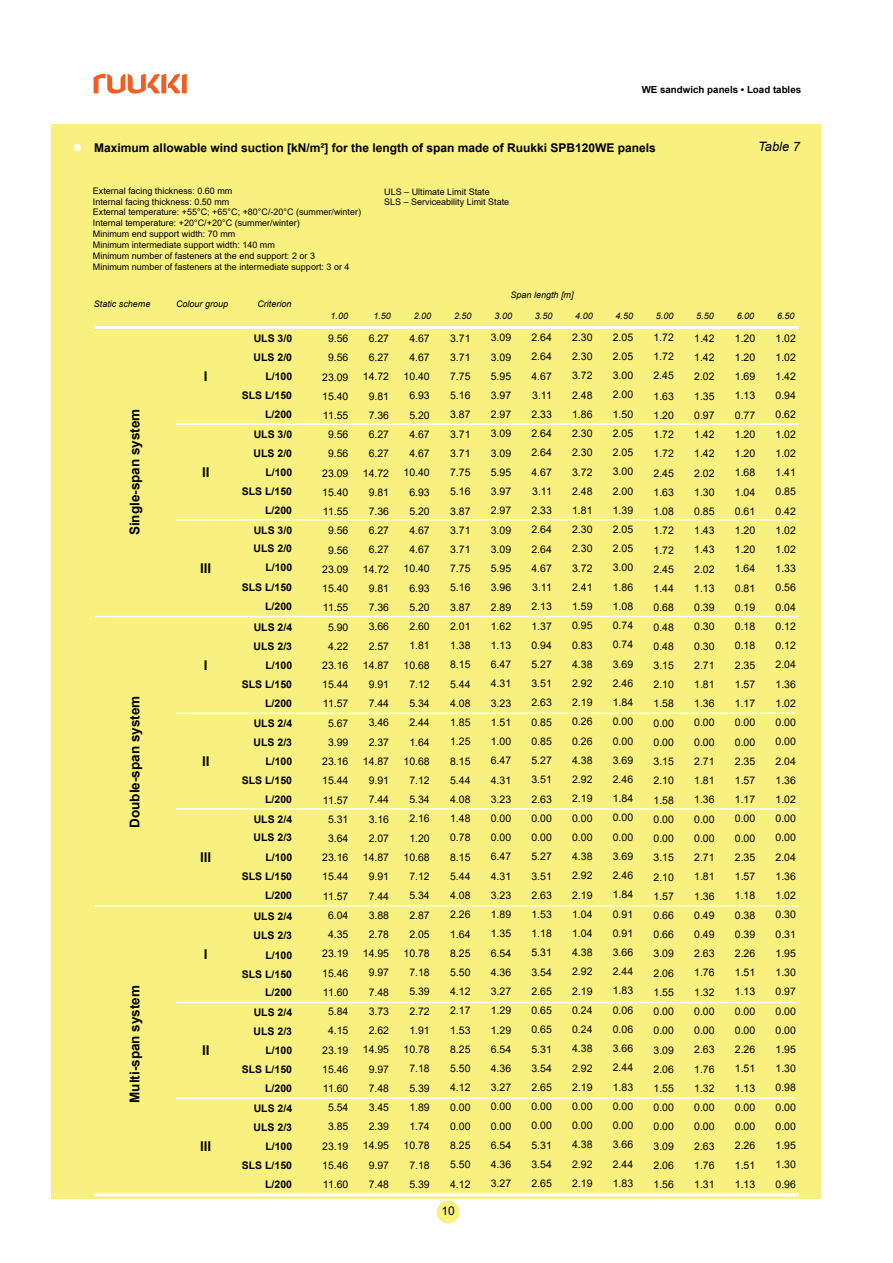
<style>
.page{position:relative;width:893px;height:1263px;background:#fff}
.page>*{position:absolute;margin:0;border:0;box-sizing:border-box;transform-origin:0 0}
.t1{font:700 13.5px "Arial";color:#000}
.t2{font:italic 12.9px "Arial";color:#000}
.t3{font:700 12px "Arial";color:#000}
.t4{font:12px "Arial";color:#000}
.t5{font:10.5px/19.2px "Arial";color:#000;text-align:justify}
.t6{font:700 10.5px/19px "Arial";color:#000;text-align:right}
.t7{font:700 9.75px "Arial";color:#000}
.t8{font:9px/10.8px "Arial";color:#000}
.t9{font:italic 9px "Arial";color:#000}
.s1{color:#fff}
</style>
<div class="page">
<div style="left:437px;top:1200px;width:23px;height:23px;background:#f8f180;border-radius:50%"></div>
<div style="left:52px;top:124px;width:769px;height:1074px;background:#f8f180"></div>
<hr style="left:94px;top:326px;width:705px;height:3px;background:#fff">
<hr style="left:176px;top:423px;width:623px;height:2px;background:#fff">
<hr style="left:176px;top:519px;width:623px;height:1px;background:#fff">
<hr style="left:94px;top:616px;width:705px;height:1px;background:#fff">
<hr style="left:176px;top:712px;width:620px;height:2px;background:#fff">
<hr style="left:176px;top:808px;width:623px;height:2px;background:#fff">
<hr style="left:94px;top:905px;width:705px;height:1px;background:#fff">
<hr style="left:94px;top:1193px;width:705px;height:3px;background:#fff">
<hr style="left:176px;top:1002px;width:620px;height:1px;background:#fff">
<hr style="left:176px;top:1097px;width:620px;height:2px;background:#fff">
<svg style="left:94px;top:74px;width:93px;height:20px"></svg>
<p class="t7" style="left:642px;top:82px;width:161px">WE sandwich panels • Load tables</p>
<p class="t3" style="left:73px;top:139px;width:584px"><span class="s1">●</span> Maximum allowable wind suction [kN/m²] for the length of span made of Ruukki SPB120WE panels</p>
<p class="t8" style="left:93px;top:185px;width:270px">External facing thickness: 0.60 mm<br>Internal facing thickness: 0.50 mm<br>External temperature: +55°C; +65°C; +80°C/-20°C (summer/winter)<br>Internal temperature: +20°C/+20°C (summer/winter)<br>Minimum end support width: 70 mm<br>Minimum intermediate support width: 140 mm<br>Minimum number of fasteners at the end support: 2 or 3<br>Minimum number of fasteners at the intermediate support: 3 or 4</p>
<p class="t9" style="left:94px;top:298px;width:58px">Static scheme</p>
<p class="t9" style="left:176px;top:298px;width:54px">Colour group</p>
<p class="t9" style="left:257px;top:298px;width:36px">Criterion</p>
<p class="t8" style="left:384px;top:186px;width:127px">ULS – Ultimate Limit State<br>SLS – Serviceability Limit State</p>
<p class="t9" style="left:510px;top:289px;width:65px">Span length [m]</p>
<p class="t2" style="left:758px;top:138px;width:43px">Table 7</p>
<p class="t1" style="left:125px;top:535px;width:128px;rotate:-90deg">Single-span system</p>
<p class="t1" style="left:125px;top:828px;width:134px;rotate:-90deg">Double-span system</p>
<p class="t1" style="left:125px;top:1103px;width:119px;rotate:-90deg">Multi-span system</p>
<p class="t1" style="left:204px;top:367px;width:5px">I</p>
<p class="t1" style="left:202px;top:463px;width:9px">II</p>
<p class="t1" style="left:200px;top:559px;width:13px">III</p>
<p class="t1" style="left:204px;top:656px;width:5px">I</p>
<p class="t1" style="left:202px;top:752px;width:9px">II</p>
<p class="t1" style="left:200px;top:848px;width:13px">III</p>
<p class="t1" style="left:204px;top:945px;width:5px">I</p>
<p class="t1" style="left:202px;top:1041px;width:9px">II</p>
<p class="t1" style="left:200px;top:1137px;width:13px">III</p>
<p class="t6" style="left:242px;top:329px;width:52px">ULS 3/0<br>ULS 2/0<br>L/100<br>SLS L/150<br>L/200</p>
<p class="t6" style="left:242px;top:425px;width:52px">ULS 3/0<br>ULS 2/0<br>L/100<br>SLS L/150<br>L/200</p>
<p class="t6" style="left:242px;top:520px;width:52px">ULS 3/0<br>ULS 2/0<br>L/100<br>SLS L/150<br>L/200</p>
<p class="t6" style="left:242px;top:618px;width:52px">ULS 2/4<br>ULS 2/3<br>L/100<br>SLS L/150<br>L/200</p>
<p class="t6" style="left:242px;top:714px;width:52px">ULS 2/4<br>ULS 2/3<br>L/100<br>SLS L/150<br>L/200</p>
<p class="t6" style="left:242px;top:810px;width:52px">ULS 2/4<br>ULS 2/3<br>L/100<br>SLS L/150<br>L/200</p>
<p class="t6" style="left:242px;top:907px;width:52px">ULS 2/4<br>ULS 2/3<br>L/100<br>SLS L/150<br>L/200</p>
<p class="t6" style="left:242px;top:1003px;width:52px">ULS 2/4<br>ULS 2/3<br>L/100<br>SLS L/150<br>L/200</p>
<p class="t6" style="left:242px;top:1099px;width:52px">ULS 2/4<br>ULS 2/3<br>L/100<br>SLS L/150<br>L/200</p>
<p class="t9" style="left:331px;top:310px;width:19px">1.00</p>
<p class="t9" style="left:373px;top:310px;width:19px">1.50</p>
<p class="t9" style="left:414px;top:310px;width:19px">2.00</p>
<p class="t9" style="left:454px;top:310px;width:19px">2.50</p>
<p class="t9" style="left:494px;top:310px;width:19px">3.00</p>
<p class="t9" style="left:535px;top:310px;width:19px">3.50</p>
<p class="t9" style="left:575px;top:310px;width:19px">4.00</p>
<p class="t9" style="left:616px;top:310px;width:19px">4.50</p>
<p class="t9" style="left:656px;top:310px;width:19px">5.00</p>
<p class="t9" style="left:696px;top:310px;width:19px">5.50</p>
<p class="t9" style="left:737px;top:310px;width:19px">6.00</p>
<p class="t9" style="left:777px;top:310px;width:19px">6.50</p>
<p class="t5" style="left:322px;top:329px;width:28px;text-align:center">9.56<br>9.56<br>23.09<br>15.40<br>11.55<br>9.56<br>9.56<br>23.09<br>15.40<br>11.55<br>9.56<br>9.56<br>23.09<br>15.40<br>11.55<br>5.90<br>4.22<br>23.16<br>15.44<br>11.57<br>5.67<br>3.99<br>23.16<br>15.44<br>11.57<br>5.31<br>3.64<br>23.16<br>15.44<br>11.57<br>6.04<br>4.35<br>23.19<br>15.46<br>11.60<br>5.84<br>4.15<br>23.19<br>15.46<br>11.60<br>5.54<br>3.85<br>23.19<br>15.46<br>11.60</p>
<p class="t5" style="left:363px;top:329px;width:28px;text-align:center">6.27<br>6.27<br>14.72<br>9.81<br>7.36<br>6.27<br>6.27<br>14.72<br>9.81<br>7.36<br>6.27<br>6.27<br>14.72<br>9.81<br>7.36<br>3.66<br>2.57<br>14.87<br>9.91<br>7.44<br>3.46<br>2.37<br>14.87<br>9.91<br>7.44<br>3.16<br>2.07<br>14.87<br>9.91<br>7.44<br>3.88<br>2.78<br>14.95<br>9.97<br>7.48<br>3.73<br>2.62<br>14.95<br>9.97<br>7.48<br>3.45<br>2.39<br>14.95<br>9.97<br>7.48</p>
<p class="t5" style="left:404px;top:328px;width:28px;text-align:center">4.67<br>4.67<br>10.40<br>6.93<br>5.20<br>4.67<br>4.67<br>10.40<br>6.93<br>5.20<br>4.67<br>4.67<br>10.40<br>6.93<br>5.20<br>2.60<br>1.81<br>10.68<br>7.12<br>5.34<br>2.44<br>1.64<br>10.68<br>7.12<br>5.34<br>2.16<br>1.20<br>10.68<br>7.12<br>5.34<br>2.87<br>2.05<br>10.78<br>7.18<br>5.39<br>2.72<br>1.91<br>10.78<br>7.18<br>5.39<br>1.89<br>1.74<br>10.78<br>7.18<br>5.39</p>
<p class="t5" style="left:450px;top:328px;width:22px">3.71<br>3.71<br>7.75<br>5.16<br>3.87<br>3.71<br>3.71<br>7.75<br>5.16<br>3.87<br>3.71<br>3.71<br>7.75<br>5.16<br>3.87<br>2.01<br>1.38<br>8.15<br>5.44<br>4.08<br>1.85<br>1.25<br>8.15<br>5.44<br>4.08<br>1.48<br>0.78<br>8.15<br>5.44<br>4.08<br>2.26<br>1.64<br>8.25<br>5.50<br>4.12<br>2.17<br>1.53<br>8.25<br>5.50<br>4.12<br>0.00<br>0.00<br>8.25<br>5.50<br>4.12</p>
<p class="t5" style="left:491px;top:328px;width:22px">3.09<br>3.09<br>5.95<br>3.97<br>2.97<br>3.09<br>3.09<br>5.95<br>3.97<br>2.97<br>3.09<br>3.09<br>5.95<br>3.96<br>2.89<br>1.62<br>1.13<br>6.47<br>4.31<br>3.23<br>1.51<br>1.00<br>6.47<br>4.31<br>3.23<br>0.00<br>0.00<br>6.47<br>4.31<br>3.23<br>1.89<br>1.35<br>6.54<br>4.36<br>3.27<br>1.29<br>1.29<br>6.54<br>4.36<br>3.27<br>0.00<br>0.00<br>6.54<br>4.36<br>3.27</p>
<p class="t5" style="left:531px;top:328px;width:22px">2.64<br>2.64<br>4.67<br>3.11<br>2.33<br>2.64<br>2.64<br>4.67<br>3.11<br>2.33<br>2.64<br>2.64<br>4.67<br>3.11<br>2.13<br>1.37<br>0.94<br>5.27<br>3.51<br>2.63<br>0.85<br>0.85<br>5.27<br>3.51<br>2.63<br>0.00<br>0.00<br>5.27<br>3.51<br>2.63<br>1.53<br>1.18<br>5.31<br>3.54<br>2.65<br>0.65<br>0.65<br>5.31<br>3.54<br>2.65<br>0.00<br>0.00<br>5.31<br>3.54<br>2.65</p>
<p class="t5" style="left:572px;top:328px;width:22px">2.30<br>2.30<br>3.72<br>2.48<br>1.86<br>2.30<br>2.30<br>3.72<br>2.48<br>1.81<br>2.30<br>2.30<br>3.72<br>2.41<br>1.59<br>0.95<br>0.83<br>4.38<br>2.92<br>2.19<br>0.26<br>0.26<br>4.38<br>2.92<br>2.19<br>0.00<br>0.00<br>4.38<br>2.92<br>2.19<br>1.04<br>1.04<br>4.38<br>2.92<br>2.19<br>0.24<br>0.24<br>4.38<br>2.92<br>2.19<br>0.00<br>0.00<br>4.38<br>2.92<br>2.19</p>
<p class="t5" style="left:613px;top:327px;width:22px">2.05<br>2.05<br>3.00<br>2.00<br>1.50<br>2.05<br>2.05<br>3.00<br>2.00<br>1.39<br>2.05<br>2.05<br>3.00<br>1.86<br>1.08<br>0.74<br>0.74<br>3.69<br>2.46<br>1.84<br>0.00<br>0.00<br>3.69<br>2.46<br>1.84<br>0.00<br>0.00<br>3.69<br>2.46<br>1.84<br>0.91<br>0.91<br>3.66<br>2.44<br>1.83<br>0.06<br>0.06<br>3.66<br>2.44<br>1.83<br>0.00<br>0.00<br>3.66<br>2.44<br>1.83</p>
<p class="t5" style="left:653px;top:327px;width:22px">1.72<br>1.72<br>2.45</p>
<p class="t5" style="left:653px;top:386px;width:22px">1.63<br>1.20<br>1.72<br>1.72<br>2.45<br>1.63<br>1.08<br>1.72<br>1.72<br>2.45<br>1.44<br>0.68<br>0.48<br>0.48<br>3.15<br>2.10<br>1.58<br>0.00<br>0.00<br>3.15<br>2.10<br>1.58<br>0.00<br>0.00<br>3.15<br>2.10<br>1.57<br>0.66<br>0.66<br>3.09<br>2.06<br>1.55<br>0.00<br>0.00<br>3.09<br>2.06<br>1.55<br>0.00<br>0.00<br>3.09<br>2.06<br>1.56</p>
<p class="t4" style="left:441px;top:1203px;width:15px">10</p>
<p class="t5" style="left:694px;top:329px;width:22px">1.42<br>1.42<br>2.02<br>1.35<br>0.97<br>1.42<br>1.42<br>2.02<br>1.30<br>0.85<br>1.43<br>1.43<br>2.02<br>1.13<br>0.39<br>0.30<br>0.30<br>2.71<br>1.81<br>1.36<br>0.00<br>0.00<br>2.71<br>1.81<br>1.36<br>0.00<br>0.00<br>2.71<br>1.81<br>1.36<br>0.49<br>0.49<br>2.63<br>1.76<br>1.32<br>0.00<br>0.00<br>2.63<br>1.76<br>1.32<br>0.00<br>0.00<br>2.63<br>1.76<br>1.31</p>
<p class="t5" style="left:735px;top:328px;width:22px">1.20<br>1.20<br>1.69<br>1.13<br>0.77<br>1.20<br>1.20<br>1.68<br>1.04<br>0.61<br>1.20<br>1.20<br>1.64<br>0.81<br>0.19<br>0.18<br>0.18<br>2.35<br>1.57<br>1.17<br>0.00<br>0.00<br>2.35<br>1.57<br>1.17<br>0.00<br>0.00<br>2.35<br>1.57<br>1.18<br>0.38<br>0.39<br>2.26<br>1.51<br>1.13<br>0.00<br>0.00<br>2.26<br>1.51<br>1.13<br>0.00<br>0.00<br>2.26<br>1.51<br>1.13</p>
<p class="t5" style="left:775px;top:328px;width:22px">1.02<br>1.02<br>1.42<br>0.94<br>0.62<br>1.02<br>1.02<br>1.41<br>0.85<br>0.42<br>1.02<br>1.02<br>1.33<br>0.56<br>0.04<br>0.12<br>0.12<br>2.04<br>1.36<br>1.02<br>0.00<br>0.00<br>2.04<br>1.36<br>1.02<br>0.00<br>0.00<br>2.04<br>1.36<br>1.02<br>0.30<br>0.31<br>1.95<br>1.30<br>0.97<br>0.00<br>0.00<br>1.95<br>1.30<br>0.98<br>0.00<br>0.00<br>1.95<br>1.30<br>0.96</p>
</div>
